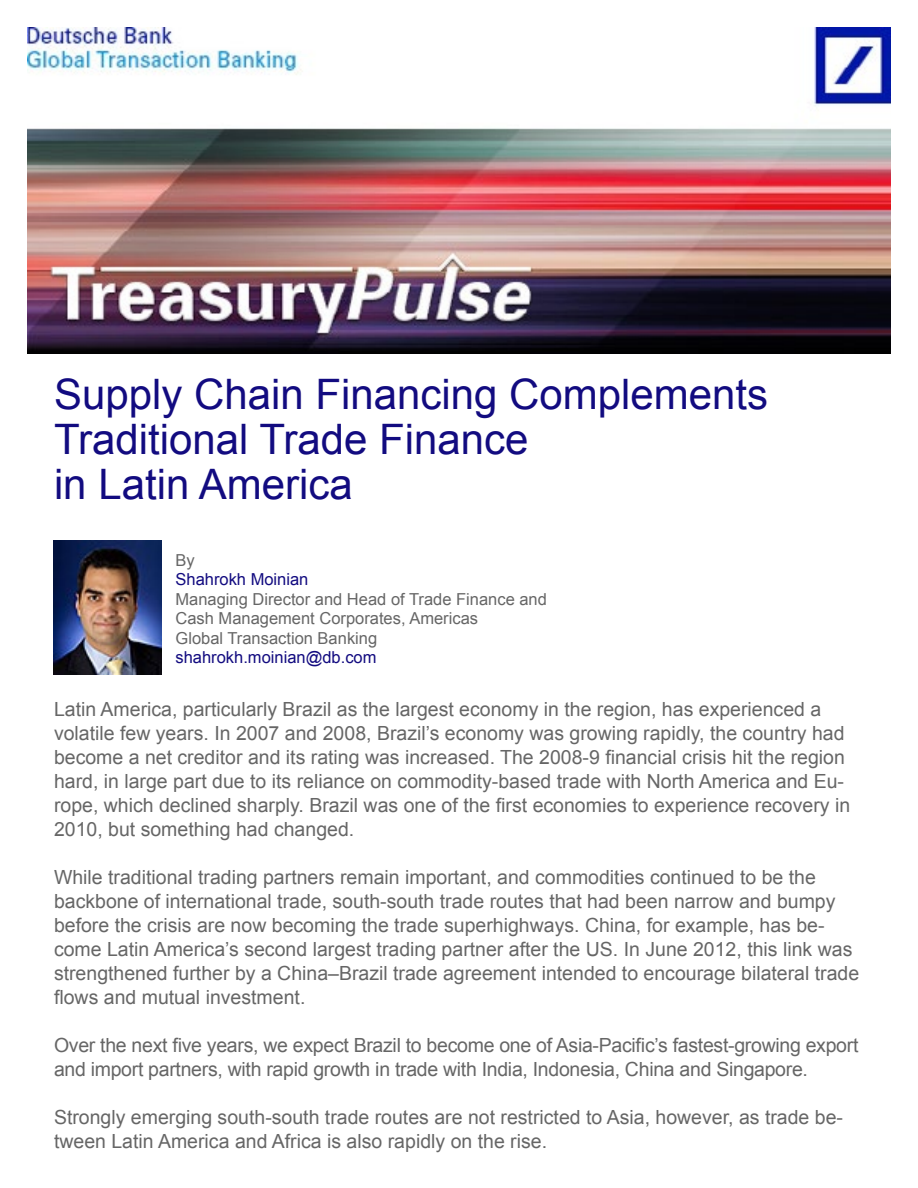
<style>
.page{position:relative;width:918px;height:1188px;background:#fff}
.page>*{position:absolute;margin:0;border:0;box-sizing:border-box;transform-origin:0 0}
.t1{font:42px/45px "Arial";color:#120b80}
.t2{font:19.5px/24px "Arial";color:#666}
.t3{font:16.5px/19.5px "Arial";color:#666}
.t4{font:16.5px "Arial";color:#120b80}
</style>
<div class="page">
<img style="left:54px;top:540px;width:108px;height:135px">
<img style="left:27px;top:27px;width:864px;height:327px">
<h1 class="t1" style="left:54px;top:372px;width:716px">Supply Chain Financing Complements<br>Traditional Trade Finance<br>in Latin America</h1>
<p class="t3" style="left:176px;top:550px;width:21px">By</p>
<p class="t4" style="left:176px;top:568px;width:134px">Shahrokh Moinian</p>
<p class="t3" style="left:176px;top:589px;width:373px">Managing Director and Head of Trade Finance and<br>Cash Management Corporates, Americas<br>Global Transaction Banking</p>
<p class="t4" style="left:176px;top:646px;width:203px">shahrokh.moinian@db.com</p>
<p class="t2" style="left:54px;top:698px;width:798px">Latin America, particularly Brazil as the largest economy in the region, has experienced a volatile few years. In 2007 and 2008, Brazil’s economy was growing rapidly, the country had become a net creditor and its rating was increased. The 2008-9 financial crisis hit the region hard, in large part due to its reliance on commodity-based trade with North America and Eu&shy;rope, which declined sharply. Brazil was one of the first economies to experience recovery in 2010, but something had changed.</p>
<p class="t2" style="left:54px;top:866px;width:807px">While traditional trading partners remain important, and commodities continued to be the backbone of international trade, south-south trade routes that had been narrow and bumpy before the crisis are now becoming the trade superhighways. China, for example, has be&shy;come Latin America’s second largest trading partner after the US. In June 2012, this link was strengthened further by a China–Brazil trade agreement intended to encourage bilateral trade flows and mutual investment.</p>
<p class="t2" style="left:54px;top:1034px;width:806px">Over the next five years, we expect Brazil to become one of Asia-Pacific’s fastest-growing export and import partners, with rapid growth in trade with India, Indonesia, China and Singapore.</p>
<p class="t2" style="left:54px;top:1106px;width:791px">Strongly emerging south-south trade routes are not restricted to Asia, however, as trade be&shy;tween Latin America and Africa is also rapidly on the rise.</p>
</div>
